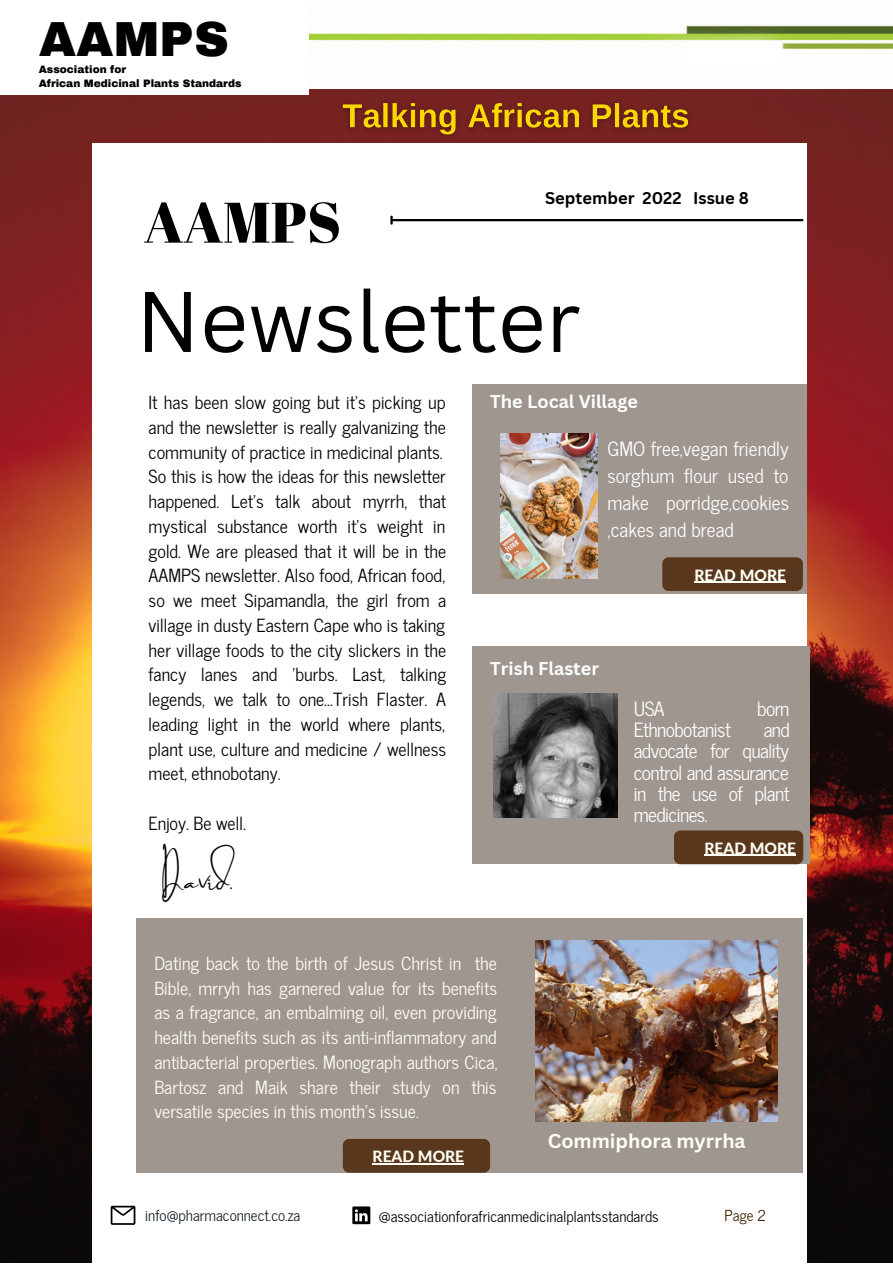
<style>
.page{position:relative;width:893px;height:1264px;background:#fff}
.page>*{position:absolute;margin:0;border:0;box-sizing:border-box;transform-origin:0 0}
.t1{font:83.85px "Canva Sans";color:#000}
.t2{font:57px "Abril Fatface";color:#000}
.t3{font:900 48.15px "Archivo";color:#000}
.t4{font:39.15px "Brilliant Signature 1";color:#000}
.t5{font:19.5px/21.3px "News Cycle";letter-spacing:-.03em;color:#fff;text-align:justify}
.t6{font:700 19.5px "Canva Sans";color:#fffff6}
.t7{font:18px/24.8px "News Cycle";color:#000}
.t8{font:18px/24.8px "News Cycle";color:#fffff6;text-align:justify}
.t9{font:700 18px "Canva Sans";color:#fff}
.t10{font:700 16.5px "Canva Sans";color:#000}
.t11{font:800 15.45px "Lato";color:#fffff6}
.t12{font:15px "News Cycle";color:#000}
.t13{font:15px "News Cycle";color:#151f28}
.t14{font:15px "News Cycle";color:#402104}
.t15{font:900 10.5px "Archivo";color:#000}
</style>
<div class="page">
<img style="left:0;top:89px;width:892px;height:1173px">
<div style="left:92px;top:143px;width:714px;height:1119px;background:#fff"></div>
<img style="left:309px;top:25px;width:583px;height:25px">
<div style="left:0;top:0;width:308px;height:95px;background:#fff"></div>
<hr style="left:392px;top:219px;width:411px;height:2px;background:#000">
<svg style="left:390px;top:216px;width:2px;height:9px"></svg>
<div style="left:136px;top:918px;width:667px;height:254px;background:#9f9690"></div>
<img style="left:536px;top:940px;width:241px;height:181px">
<div style="left:343px;top:1138px;width:147px;height:34px;background:#59371c;border-radius:6px"></div>
<svg style="left:111px;top:1205px;width:24px;height:19px"></svg>
<svg style="left:352px;top:1206px;width:18px;height:18px"></svg>
<div style="left:472px;top:646px;width:337px;height:217px;background:#9f9690"></div>
<div style="left:472px;top:384px;width:334px;height:209px;background:#9f9690"></div>
<img style="left:500px;top:433px;width:97px;height:145px">
<div style="left:662px;top:557px;width:140px;height:34px;background:#59371c;border-radius:6px"></div>
<img style="left:333px;top:89px;width:375px;height:54px">
<hr style="left:372px;top:1163px;width:92px;height:1px;background:#fffff6">
<hr style="left:694px;top:581px;width:92px;height:2px;background:#fffff6">
<img style="left:493px;top:693px;width:124px;height:124px">
<div style="left:674px;top:830px;width:129px;height:34px;background:#59371c;border-radius:6px"></div>
<hr style="left:704px;top:854px;width:92px;height:2px;background:#fffff6">
<h3 class="t3" style="left:39px;top:14px;width:191px">AAMPS</h3>
<p class="t15" style="left:39px;top:78px;width:204px">African Medicinal Plants Standards</p>
<p class="t15" style="left:39px;top:63px;width:89px">Association for</p>
<h2 class="t2" style="left:144px;top:182px;width:199px">AAMPS</h2>
<p class="t10" style="left:545px;top:186px;width:205px">September 2022 Issue 8</p>
<h1 class="t1" style="left:136px;top:262px;width:446px">Newsletter</h1>
<p class="t7" style="left:149px;top:389px;width:299px">It has been slow going but it’s picking up and the newsletter is really galvanizing the community of practice in medicinal plants.<br>So this is how the ideas for this newsletter happened. Let's talk about myrrh, that mystical substance worth it's weight in gold. We are pleased that it will be in the AAMPS newsletter. Also food, African food, so we meet Sipamandla, the girl from a village in dusty Eastern Cape who is taking her village foods to the city slickers in the fancy lanes and 'burbs. Last, talking legends, we talk to one...Trish Flaster. A leading light in the world where plants, plant use, culture and medicine / wellness meet, ethnobotany.</p>
<p class="t7" style="left:149px;top:809px;width:99px">Enjoy. Be well.</p>
<h3 class="t4" style="left:155px;top:859px;width:79px">David.</h3>
<p class="t9" style="left:490px;top:389px;width:149px">The Local Village</p>
<p class="t5" style="left:607px;top:434px;width:183px;line-height:27px">GMO free,vegan friendly sorghum flour used to make porridge,cookies ,cakes and bread</p>
<p class="t9" style="left:490px;top:656px;width:110px">Trish Flaster</p>
<p class="t11" style="left:694px;top:565px;width:93px">READ MORE</p>
<p class="t5" style="left:633px;top:696px;width:32px">USA</p>
<p class="t5" style="left:757px;top:696px;width:34px">born</p>
<p class="t5" style="left:633px;top:718px;width:98px">Ethnobotanist</p>
<p class="t5" style="left:633px;top:718px;width:158px;text-indent:130px">and advocate for quality control and assurance in the use of plant medicines.</p>
<p class="t11" style="left:704px;top:838px;width:93px">READ MORE</p>
<p class="t8" style="left:154px;top:949px;width:345px">Dating back to the birth of Jesus Christ in the Bible, mrryh has garnered value for its benefits as a fragrance, an embalming oil, even providing health benefits such as its anti-inflammatory and antibacterial properties. Monograph authors Cica, Bartosz and Maik share their study on this versatile species in this month's issue.</p>
<p class="t11" style="left:372px;top:1146px;width:93px">READ MORE</p>
<p class="t6" style="left:547px;top:1127px;width:199px">Commiphora myrrha</p>
<p class="t13" style="left:145px;top:1202px;width:156px">info@pharmaconnect.co.za</p>
<p class="t12" style="left:379px;top:1202px;width:281px">@associationforafricanmedicinalplantsstandards</p>
<p class="t14" style="left:724px;top:1202px;width:43px">Page 2</p>
</div>
